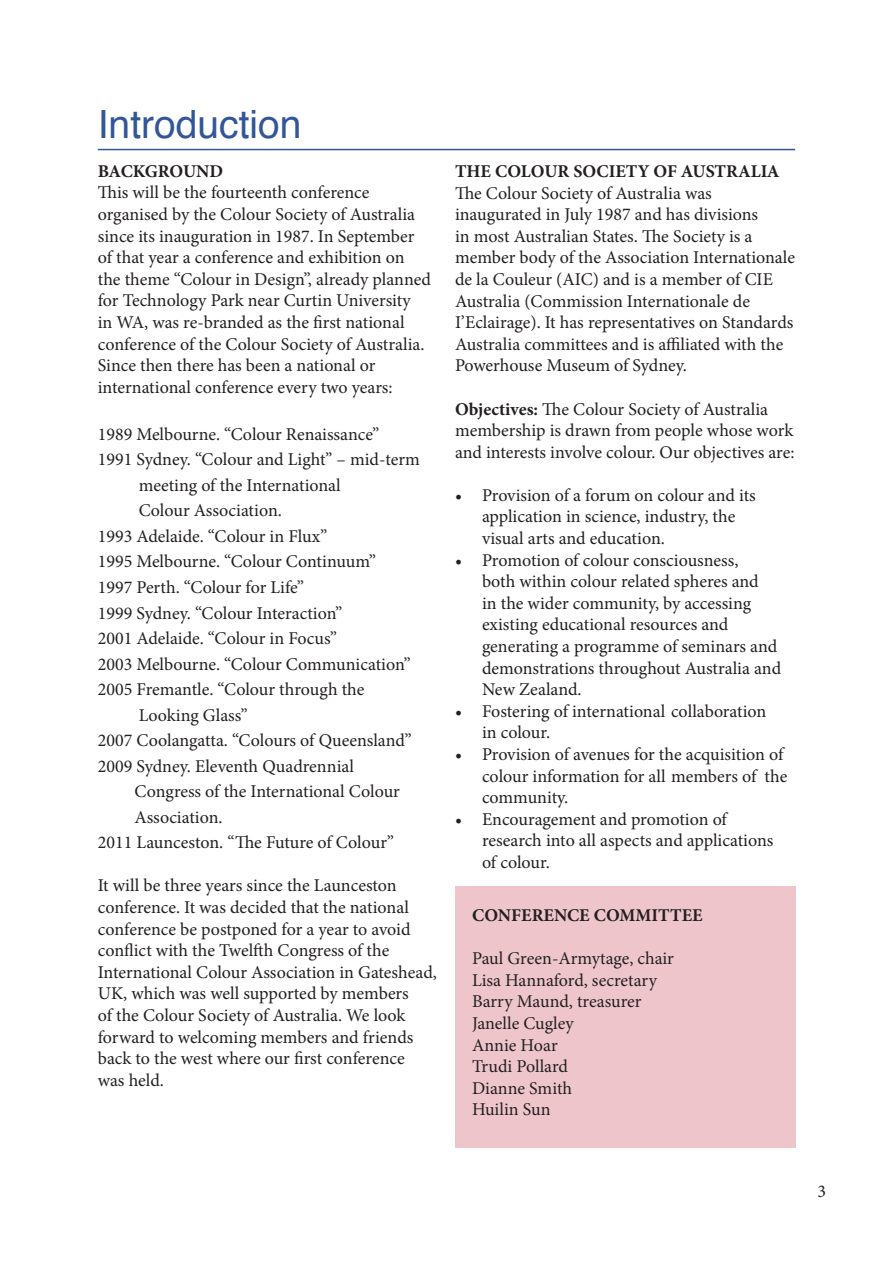
<style>
.page{position:relative;width:893px;height:1263px;background:#fff}
.page>*{position:absolute;margin:0;border:0;box-sizing:border-box;transform-origin:0 0}
.t1{font:39px "Helvetica";color:#325697}
.t2{font:18px/21.6px "Minion Pro";color:#231f20}
.t3{font:700 18px "Minion Pro";color:#231f20}
.s1{font-weight:700}
</style>
<div class="page">
<div style="left:455px;top:887px;width:340px;height:261px;background:#edc5cb"></div>
<hr style="left:98px;top:149px;width:697px;height:1px;background:#325697">
<p class="t1" style="left:98px;top:94px;width:205px">Introduction</p>
<p class="t3" style="left:98px;top:158px;width:127px">BACKGROUND</p>
<p class="t2" style="left:98px;top:182px;width:335px">This will be the fourteenth conference organised by the Colour Society of Australia since its inauguration in 1987. In September of that year a conference and exhibition on the theme “Colour in Design”, already planned for Technology Park near Curtin University<br>in WA, was re-branded as the first national conference of the Colour Society of Australia.<br>Since then there has been a national or international conference every two years:</p>
<p class="t2" style="left:98px;top:423px;width:283px">1989 Melbourne. “Colour Renaissance”</p>
<p class="t2" style="left:98px;top:449px;width:324px">1991 Sydney. “Colour and Light” – mid-term</p>
<p class="t2" style="left:139px;top:474px;width:204px">meeting of the International</p>
<p class="t2" style="left:139px;top:500px;width:145px">Colour Association.</p>
<p class="t2" style="left:98px;top:525px;width:231px">1993 Adelaide. “Colour in Flux”</p>
<p class="t2" style="left:98px;top:551px;width:280px">1995 Melbourne. “Colour Continuum”</p>
<p class="t2" style="left:98px;top:576px;width:208px">1997 Perth. “Colour for Life”</p>
<p class="t2" style="left:98px;top:602px;width:246px">1999 Sydney. “Colour Interaction”</p>
<p class="t2" style="left:98px;top:627px;width:241px">2001 Adelaide. “Colour in Focus”</p>
<p class="t2" style="left:98px;top:653px;width:314px">2003 Melbourne. “Colour Communication”</p>
<p class="t2" style="left:98px;top:678px;width:268px">2005 Fremantle. “Colour through the</p>
<p class="t2" style="left:139px;top:704px;width:111px">Looking Glass”</p>
<p class="t2" style="left:98px;top:730px;width:315px">2007 Coolangatta. “Colours of Queensland”</p>
<p class="t2" style="left:98px;top:755px;width:258px">2009 Sydney. Eleventh Quadrennial</p>
<p class="t2" style="left:135px;top:781px;width:267px">Congress of the International Colour</p>
<p class="t2" style="left:135px;top:806px;width:90px">Association.</p>
<p class="t2" style="left:98px;top:832px;width:298px">2011 Launceston. “The Future of Colour”</p>
<p class="t2" style="left:98px;top:875px;width:341px">It will be three years since the Launceston conference. It was decided that the national conference be postponed for a year to avoid conflict with the Twelfth Congress of the International Colour Association in Gateshead, UK, which was well supported by members<br>of the Colour Society of Australia. We look forward to welcoming members and friends back to the west where our first conference</p>
<p class="t2" style="left:98px;top:1069px;width:68px">was held.</p>
<p class="t3" style="left:455px;top:158px;width:326px">THE COLOUR SOCIETY OF AUSTRALIA</p>
<p class="t2" style="left:455px;top:182px;width:342px">The Colour Society of Australia was inaugurated in July 1987 and has divisions<br>in most Australian States. The Society is a member body of the Association Internationale de la Couleur (AIC) and is a member of CIE Australia (Commission Internationale de I’Eclairage). It has representatives on Standards Australia committees and is affiliated with the Powerhouse Museum of Sydney.</p>
<p class="t2" style="left:455px;top:398px;width:341px"><span class="s1">Objectives:</span> The Colour Society of Australia membership is drawn from people whose work and interests involve colour. Our objectives are:</p>
<p class="t2" style="left:482px;top:484px;width:275px;text-indent:-27px">• Provision of a forum on colour and its application in science, industry, the visual arts and education.</p>
<p class="t2" style="left:482px;top:549px;width:301px;text-indent:-27px">• Promotion of colour consciousness,<br>both within colour related spheres and<br>in the wider community, by accessing existing educational resources and generating a programme of seminars and demonstrations throughout Australia and New Zealand.</p>
<p class="t2" style="left:482px;top:700px;width:286px;text-indent:-27px">• Fostering of international collaboration in colour.</p>
<p class="t2" style="left:482px;top:744px;width:307px;text-indent:-27px">• Provision of avenues for the acquisition of colour information for all members of the community.</p>
<p class="t2" style="left:482px;top:808px;width:293px;text-indent:-27px">• Encouragement and promotion of research into all aspects and applications of colour.</p>
<p class="t3" style="left:472px;top:902px;width:232px">CONFERENCE COMMITTEE</p>
<p class="t2" style="left:472px;top:948px;width:203px">Paul Green-Armytage, chair</p>
<p class="t2" style="left:472px;top:969px;width:186px">Lisa Hannaford, secretary</p>
<p class="t2" style="left:472px;top:991px;width:171px">Barry Maund, treasurer</p>
<p class="t2" style="left:472px;top:1012px;width:103px">Janelle Cugley</p>
<p class="t2" style="left:472px;top:1034px;width:87px">Annie Hoar</p>
<p class="t2" style="left:472px;top:1056px;width:97px">Trudi Pollard</p>
<p class="t2" style="left:472px;top:1077px;width:102px">Dianne Smith</p>
<p class="t2" style="left:472px;top:1099px;width:80px">Huilin Sun</p>
<p class="t2" style="left:817px;top:1180px;width:10px">3</p>
</div>
